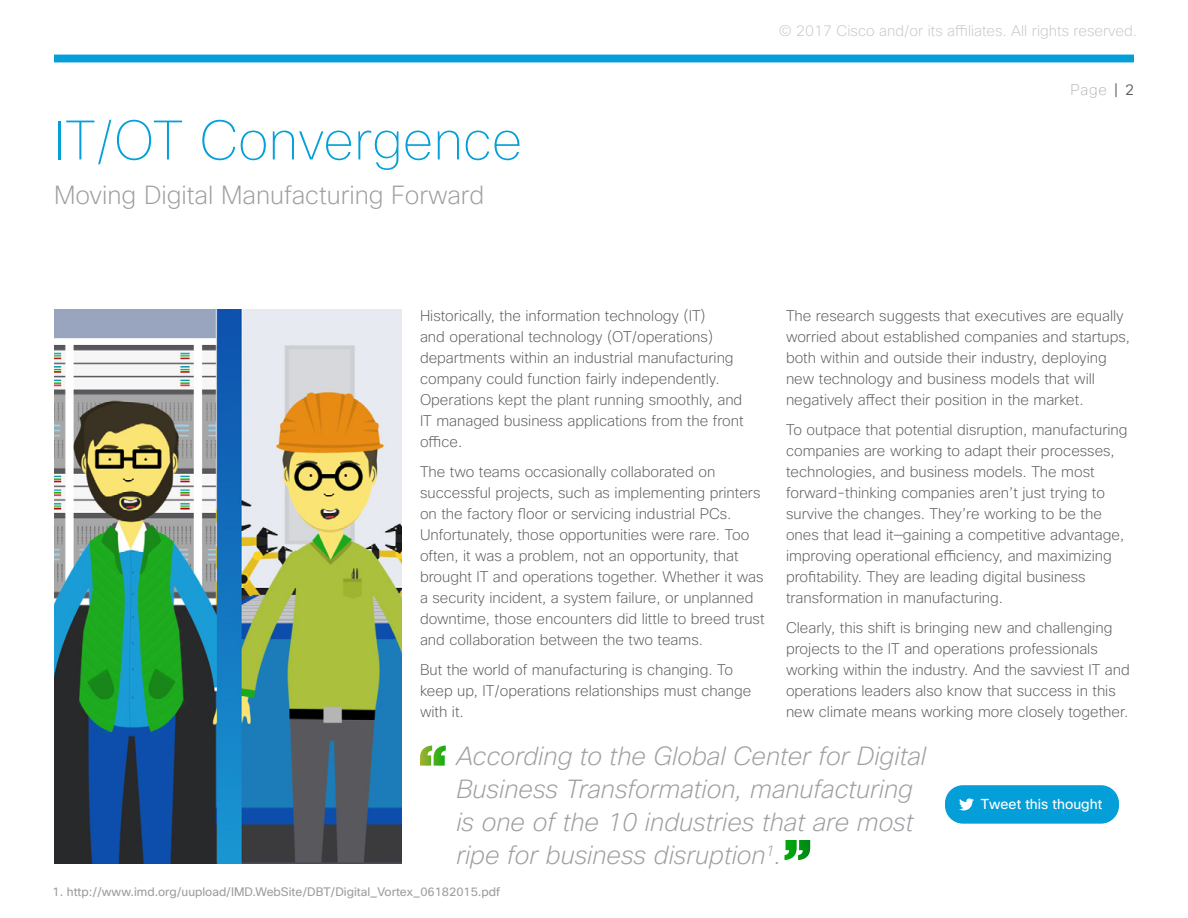
<style>
.page{position:relative;width:1188px;height:918px;background:#fff}
.page>*{position:absolute;margin:0;border:0;box-sizing:border-box;transform-origin:0 0}
.t1{font:100 54px "Cisco Sans";color:#049fd9}
.t2{font:italic 200 25.5px/33px "Cisco Sans";color:#9e9ea2}
.t3{font:200 25.5px "Cisco Sans";color:#9e9ea2}
.t4{font:200 15px/21px "Cisco Sans";color:#58595b}
.t5{font:200 15px "Cisco Sans";color:#c6c7ca}
.t6{font:100 15px "Cisco Sans";color:#9e9ea2}
.t7{font:13.95px "Cisco Sans";color:#fff}
.t8{font:12px "Cisco Sans";color:#9e9ea2}
.s1{font-weight:300;color:#58595b}
</style>
<div class="page">
<div style="left:54px;top:55px;width:1080px;height:7px;background:#049fd9"></div>
<img style="left:54px;top:310px;width:348px;height:554px">
<div style="left:945px;top:785px;width:174px;height:39px;background:#049fd9;border-radius:18px"></div>
<svg style="left:959px;top:798px;width:15px;height:12px"></svg>
<svg style="left:420px;top:746px;width:26px;height:20px"></svg>
<svg style="left:784px;top:840px;width:26px;height:20px"></svg>
<p class="t5" style="left:779px;top:21px;width:360px">© 2017 Cisco and/or its affiliates. All rights reserved.</p>
<h1 class="t1" style="left:54px;top:105px;width:470px">IT/OT Convergence</h1>
<h2 class="t3" style="left:54px;top:179px;width:432px">Moving Digital Manufacturing Forward</h2>
<p class="t6" style="left:1070px;top:80px;width:65px">Page <span class="s1">| 2</span></p>
<p class="t4" style="left:420px;top:306px;width:325px">Historically, the information technology (IT)<br>and operational technology (OT/operations) departments within an industrial manufacturing company could function fairly independently.<br>Operations kept the plant running smoothly, and IT managed business applications from the front office.</p>
<p class="t4" style="left:420px;top:462px;width:346px">The two teams occasionally collaborated on successful projects, such as implementing printers on the factory floor or servicing industrial PCs.<br>Unfortunately, those opportunities were rare. Too often, it was a problem, not an opportunity, that brought IT and operations together. Whether it was a security incident, a system failure, or unplanned downtime, those encounters did little to breed trust and collaboration between the two teams.</p>
<p class="t4" style="left:420px;top:660px;width:333px">But the world of manufacturing is changing. To keep up, IT/operations relationships must change with it.</p>
<p class="t4" style="left:786px;top:306px;width:345px">The research suggests that executives are equally worried about established companies and startups, both within and outside their industry, deploying new technology and business models that will negatively affect their position in the market.</p>
<p class="t4" style="left:786px;top:420px;width:343px">To outpace that potential disruption, manufacturing companies are working to adapt their processes, technologies, and business models. The most forward-thinking companies aren’t just trying to survive the changes. They’re working to be the ones that lead it—gaining a competitive advantage, improving operational efficiency, and maximizing profitability. They are leading digital business transformation in manufacturing.</p>
<p class="t4" style="left:786px;top:618px;width:345px">Clearly, this shift is bringing new and challenging projects to the IT and operations professionals working within the industry. And the savviest IT and operations leaders also know that success in this new climate means working more closely together.</p>
<h2 class="t2" style="left:456px;top:740px;width:471px">According to the Global Center for Digital Business Transformation, manufacturing is one of the 10 industries that are most ripe for business disruption<sup>1</sup>.</h2>
<p class="t8" style="left:52px;top:884px;width:449px">1. http://www.imd.org/uupload/IMD.WebSite/DBT/Digital_Vortex_06182015.pdf</p>
<p class="t7" style="left:981px;top:795px;width:123px">Tweet this thought</p>
</div>
